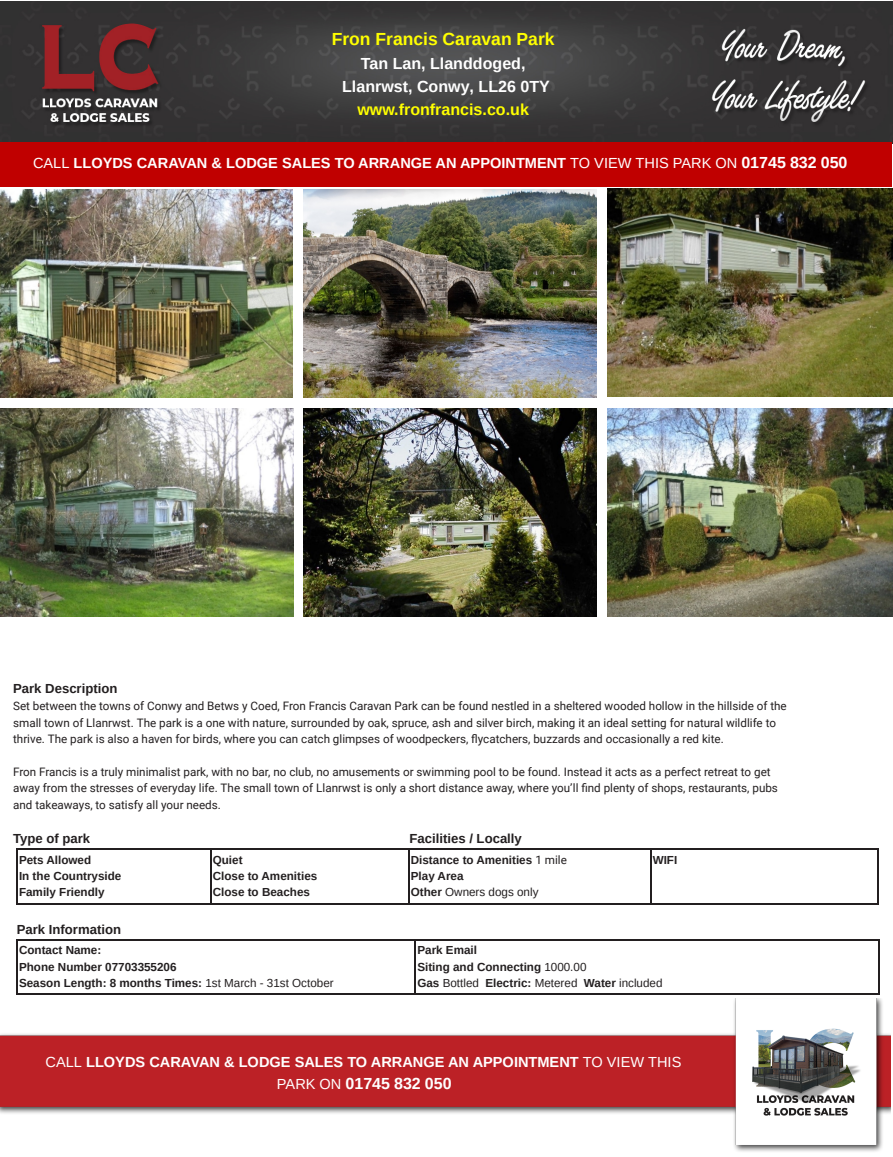
<style>
.page{position:relative;width:893px;height:1157px;background:#fff}
.page>*{position:absolute;margin:0;border:0;box-sizing:border-box;transform-origin:0 0}
.t1{font:700 17.55px "Arimo";color:#ff0}
.t2{font:700 16.05px/23px "Arimo";color:#fff;text-align:center}
.t3{font:700 14.55px "Arimo";color:#fff}
.t4{font:700 13.2px "Arimo";color:#231f20}
.t5{font:11.7px/16.4px "Roboto";color:#231f20}
.t6{font:700 11.7px/16.4px "Arimo";color:#231f20}
.s1{color:#ff0}
.s2{font-weight:400}
.s3{font-size:16.05px}
.s4{font-family:"Roboto";font-weight:400}
.s5{font-weight:400;font-size:14.55px}
</style>
<div class="page">
<img style="left:0;top:1px;width:893px;height:142px">
<img style="left:0;top:998px;width:891px;height:154px">
<hr style="left:650px;top:848px;width:229px;height:1px;background:#231f20">
<hr style="left:650px;top:903px;width:229px;height:1px;background:#231f20">
<hr style="left:878px;top:848px;width:1px;height:56px;background:#231f20">
<hr style="left:408px;top:848px;width:243px;height:1px;background:#231f20">
<hr style="left:408px;top:903px;width:243px;height:1px;background:#231f20">
<hr style="left:650px;top:848px;width:1px;height:56px;background:#231f20">
<hr style="left:210px;top:848px;width:199px;height:1px;background:#231f20">
<hr style="left:210px;top:903px;width:199px;height:1px;background:#231f20">
<hr style="left:408px;top:848px;width:1px;height:56px;background:#231f20">
<hr style="left:16px;top:848px;width:195px;height:1px;background:#231f20">
<hr style="left:16px;top:903px;width:195px;height:1px;background:#231f20">
<hr style="left:16px;top:848px;width:2px;height:56px;background:#231f20">
<hr style="left:210px;top:848px;width:1px;height:56px;background:#231f20">
<hr style="left:415px;top:939px;width:465px;height:1px;background:#231f20">
<hr style="left:415px;top:993px;width:465px;height:2px;background:#231f20">
<hr style="left:879px;top:939px;width:1px;height:56px;background:#231f20">
<hr style="left:16px;top:939px;width:400px;height:1px;background:#231f20">
<hr style="left:16px;top:993px;width:400px;height:2px;background:#231f20">
<hr style="left:16px;top:939px;width:2px;height:56px;background:#231f20">
<hr style="left:415px;top:939px;width:1px;height:56px;background:#231f20">
<div style="left:0;top:142px;width:892px;height:45px;background:#c00000"></div>
<img style="left:303px;top:189px;width:293px;height:208px">
<img style="left:607px;top:188px;width:286px;height:208px">
<img style="left:0;top:189px;width:292px;height:208px">
<img style="left:0;top:408px;width:293px;height:208px">
<img style="left:303px;top:408px;width:293px;height:208px">
<img style="left:607px;top:408px;width:286px;height:208px">
<p class="t1" style="left:332px;top:29px;width:224px">Fron Francis Caravan Park</p>
<p class="t2" style="left:342px;top:52px;width:209px">Tan Lan, Llanddoged,<br>Llanrwst, Conwy, LL26 0TY <span class="s1">www.fronfrancis.co.uk</span></p>
<p class="t3" style="left:33px;top:155px;width:816px"><span class="s2">CALL</span> LLOYDS CARAVAN &amp; LODGE SALES TO ARRANGE AN APPOINTMENT <span class="s2">TO VIEW THIS PARK ON</span> <span class="s3">01745 832 050</span></p>
<p class="t4" style="left:13px;top:681px;width:106px">Park Description</p>
<p class="t5" style="left:13px;top:697px;width:775px">Set between the towns of Conwy and Betws y Coed, Fron Francis Caravan Park can be found nestled in a sheltered wooded hollow in the hillside of the small town of Llanrwst. The park is a one with nature, surrounded by oak, spruce, ash and silver birch, making it an ideal setting for natural wildlife to thrive. The park is also a haven for birds, where you can catch glimpses of woodpeckers, flycatchers, buzzards and occasionally a red kite.</p>
<p class="t5" style="left:13px;top:763px;width:766px">Fron Francis is a truly minimalist park, with no bar, no club, no amusements or swimming pool to be found. Instead it acts as a perfect retreat to get away from the stresses of everyday life. The small town of Llanrwst is only a short distance away, where you’ll find plenty of shops, restaurants, pubs and takeaways, to satisfy all your needs.</p>
<p class="t4" style="left:13px;top:831px;width:79px">Type of park</p>
<p class="t4" style="left:409px;top:831px;width:114px">Facilities / Locally</p>
<p class="t6" style="left:19px;top:851px;width:104px">Pets Allowed<br>In the Countryside<br>Family Friendly</p>
<p class="t6" style="left:213px;top:851px;width:106px">Quiet<br>Close to Amenities<br>Close to Beaches</p>
<p class="t6" style="left:411px;top:851px;width:158px">Distance to Amenities <span class="s4">1 mile<br></span>Play Area<br>Other <span class="s2">Owners dogs only</span></p>
<p class="t6" style="left:653px;top:851px;width:26px">WIFI</p>
<p class="t4" style="left:17px;top:921px;width:106px">Park Information</p>
<p class="t6" style="left:19px;top:942px;width:316px">Contact Name:<br>Phone Number 07703355206<br>Season Length: 8 months Times: <span class="s2">1st March - 31st October</span></p>
<p class="t6" style="left:417px;top:942px;width:247px">Park Email<br>Siting and Connecting <span class="s2">1000.00<br></span>Gas <span class="s2">Bottled</span> Electric: <span class="s2">Metered</span> Water <span class="s2">included</span></p>
<p class="t3" style="left:46px;top:1054px;width:637px"><span class="s2">CALL</span> LLOYDS CARAVAN &amp; LODGE SALES TO ARRANGE AN APPOINTMENT <span class="s2">TO VIEW THIS</span></p>
<p class="t2" style="left:277px;top:1072px;width:176px"><span class="s5">PARK ON</span> 01745 832 050</p>
</div>
